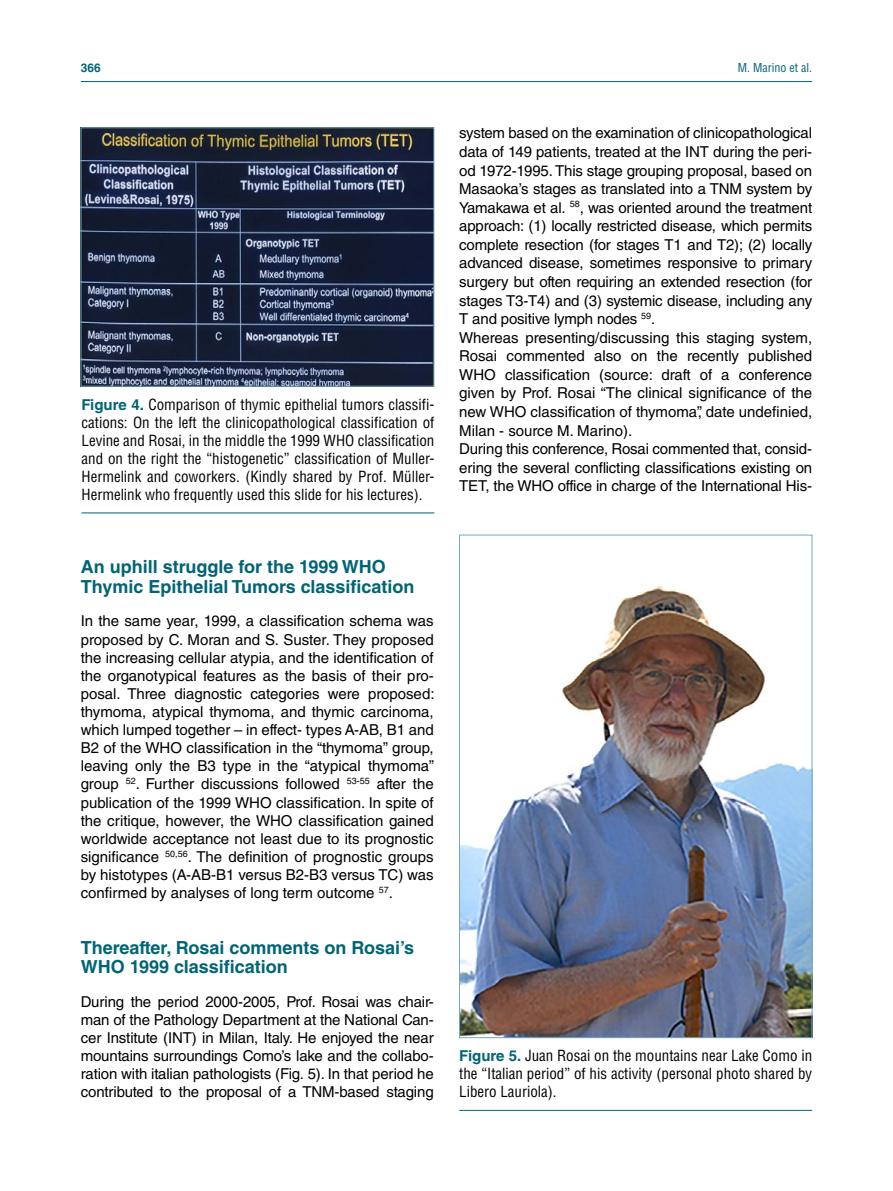
<style>
.page{position:relative;width:893px;height:1191px;background:#fff}
.page>*{position:absolute;margin:0;border:0;box-sizing:border-box;transform-origin:0 0}
.t1{font:700 18px/19.6px "Helvetica LT Std";color:#006475}
.t2{font:15px/18.1px "Helvetica LT Std";letter-spacing:-.01em;color:#000;text-align:justify}
.t3{font:condensed 15px/18px "Helvetica LT Std";color:#000;text-align:justify}
.t4{font:condensed 12px "Helvetica LT Std";color:#006475}
.t5{font:700 12px "Helvetica LT Std";color:#006475}
.s1{font-weight:700;font-stretch:normal;color:#006475}
</style>
<div class="page">
<hr style="left:81px;top:81px;width:731px;height:1px;background:#006475">
<img style="left:83px;top:130px;width:349px;height:254px">
<hr style="left:82px;top:512px;width:352px;height:1px;background:#006475">
<img style="left:461px;top:586px;width:349px;height:449px">
<hr style="left:459px;top:1110px;width:353px;height:1px;background:#006475">
<p class="t5" style="left:81px;top:61px;width:22px">366</p>
<p class="t4" style="left:738px;top:61px;width:76px">M. Marino et al.</p>
<p class="t3" style="left:82px;top:395px;width:354px"><span class="s1">Figure 4.</span> Comparison of thymic epithelial tumors classifi&shy;cations: On the left the clinicopathological classification of Levine and Rosai, in the middle the 1999 WHO classification and on the right the “histogenetic” classification of Muller-Hermelink and coworkers. (Kindly shared by Prof. Müller-Hermelink who frequently used this slide for his lectures).</p>
<p class="t1" style="left:81px;top:557px;width:335px">An uphill struggle for the 1999 WHO<br>Thymic Epithelial Tumors classification</p>
<p class="t2" style="left:81px;top:612px;width:355px">In the same year, 1999, a classification schema was proposed by C. Moran and S. Suster. They proposed the increasing cellular atypia, and the identification of the organotypical features as the basis of their pro&shy;posal. Three diagnostic categories were proposed: thymoma, atypical thymoma, and thymic carcinoma, which lumped together – in effect- types A-AB, B1 and B2 of the WHO classification in the “thymoma” group, leaving only the B3 type in the “atypical thymoma” group <sup>52</sup>. Further discussions followed <sup>53-55</sup> after the publication of the 1999 WHO classification. In spite of the critique, however, the WHO classification gained worldwide acceptance not least due to its prognostic significance <sup>50,56</sup>. The definition of prognostic groups by histotypes (A-AB-B1 versus B2-B3 versus TC) was confirmed by analyses of long term outcome <sup>57</sup>.</p>
<p class="t1" style="left:81px;top:937px;width:335px">Thereafter, Rosai comments on Rosai’s<br>WHO 1999 classification</p>
<p class="t2" style="left:81px;top:992px;width:354px">During the period 2000-2005, Prof. Rosai was chair&shy;man of the Pathology Department at the National Can&shy;cer Institute (INT) in Milan, Italy. He enjoyed the near mountains surroundings Como’s lake and the collabo&shy;ration with italian pathologists (Fig. 5). In that period he contributed to the proposal of a TNM-based staging</p>
<p class="t2" style="left:459px;top:124px;width:354px;line-height:18.6px;text-align:left">system based on the examination of clinicopathological data of 149 patients, treated at the INT during the peri&shy;od 1972-1995. This stage grouping proposal, based on Masaoka’s stages as translated into a TNM system by Yamakawa et al. <sup>58</sup>, was oriented around the treatment approach: (1) locally restricted disease, which permits complete resection (for stages T1 and T2); (2) locally advanced disease, sometimes responsive to primary surgery but often requiring an extended resection (for stages T3-T4) and (3) systemic disease, including any T and positive lymph nodes <sup>59</sup>.<br>Whereas presenting/discussing this staging system, Rosai commented also on the recently published WHO classification (source: draft of a conference given by Prof. Rosai “The clinical significance of the new WHO classification of thymoma”, date undefinied, Milan - source M. Marino).<br>During this conference, Rosai commented that, consid&shy;ering the several conflicting classifications existing on TET, the WHO office in charge of the International His-</p>
<p class="t3" style="left:459px;top:1046px;width:354px"><span class="s1">Figure 5.</span> Juan Rosai on the mountains near Lake Como in the “Italian period” of his activity (personal photo shared by Libero Lauriola).</p>
</div>
